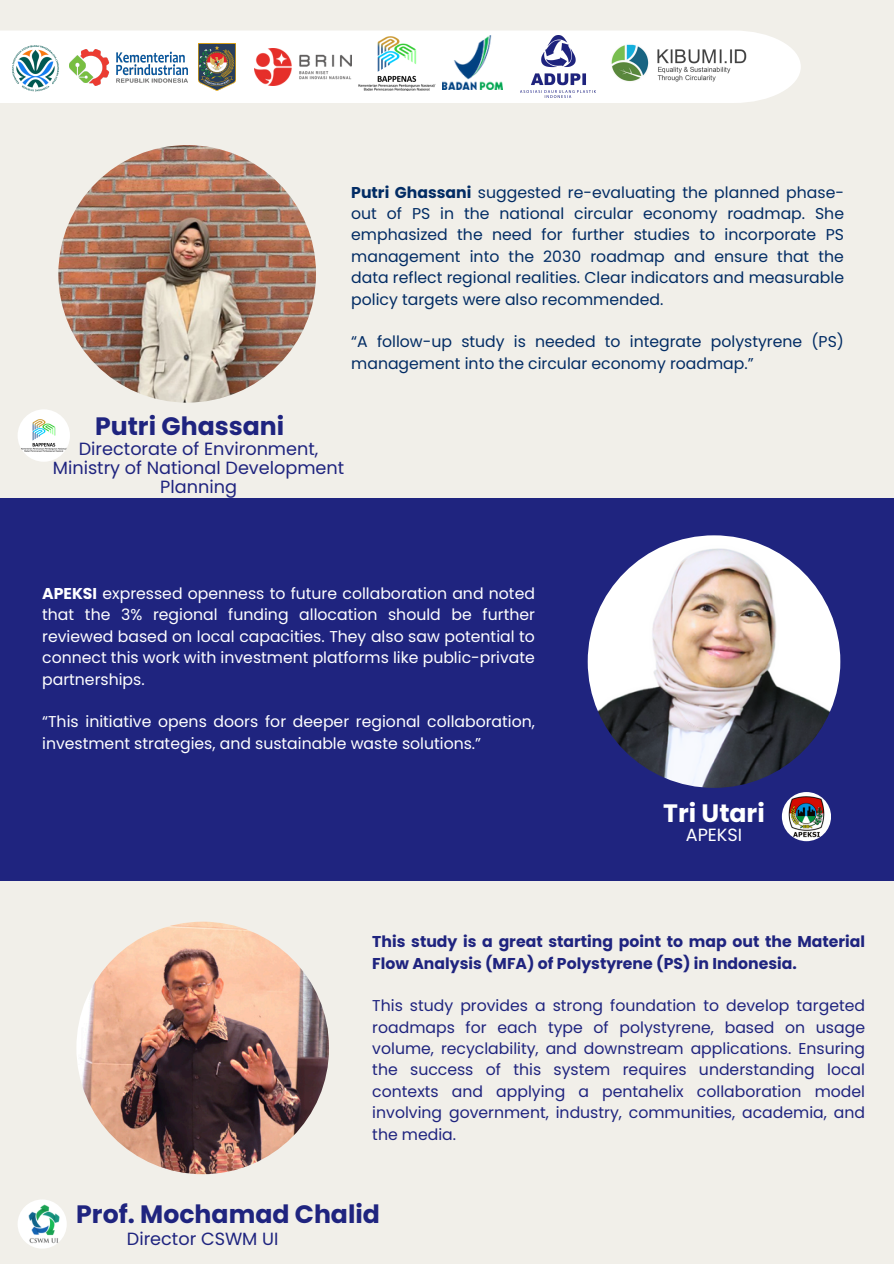
<style>
.page{position:relative;width:894px;height:1264px;background:#fff}
.page>*{position:absolute;margin:0;border:0;box-sizing:border-box;transform-origin:0 0}
.t1{font:700 25.2px "Poppins";color:#1f247f}
.t2{font:700 25.2px "Poppins";color:#fff}
.t3{font:17.7px/19.2px "Poppins";color:#1f247f;text-align:center}
.t4{font:17.7px "Poppins";color:#fff}
.t5{font:15.75px/21.5px "Poppins";color:#022c64;text-align:justify}
.t6{font:15.75px/21.5px "Poppins";color:#fff;text-align:justify}
.t7{font:15.75px/21.5px "Poppins";color:#1f247f;text-align:justify}
.t8{font:700 15.75px/21.5px "Poppins";color:#1f247f}
.s1{font-weight:700}
</style>
<div class="page">
<div style="left:0;top:0;width:893px;height:1263px;background:#f1efe9"></div>
<div style="left:0;top:498px;width:893px;height:383px;background:#1f247f"></div>
<img style="left:58px;top:145px;width:258px;height:257px;border-radius:50%">
<img style="left:587px;top:535px;width:253px;height:252px;border-radius:50%">
<img style="left:76px;top:921px;width:253px;height:253px;border-radius:50%">
<div style="left:18px;top:1199px;width:49px;height:49px;background:#fff;border-radius:50%"></div>
<div style="left:0;top:31px;width:800px;height:72px;background:#fff"></div>
<img style="left:254px;top:48px;width:97px;height:37px">
<img style="left:198px;top:43px;width:37px;height:47px">
<img style="left:0;top:35px;width:70px;height:66px">
<img style="left:70px;top:50px;width:117px;height:36px">
<img style="left:358px;top:36px;width:78px;height:54px">
<img style="left:442px;top:35px;width:60px;height:54px">
<img style="left:602px;top:37px;width:160px;height:53px">
<img style="left:521px;top:35px;width:74px;height:62px">
<div style="left:18px;top:409px;width:52px;height:53px;background:#fff;border-radius:50%"></div>
<img style="left:22px;top:420px;width:45px;height:31px">
<img style="left:25px;top:1204px;width:38px;height:39px">
<svg style="left:781px;top:792px;width:49px;height:49px"></svg>
<img style="left:785px;top:794px;width:42px;height:44px">
<h1 class="t5" style="left:351px;top:181px;width:494px"><span class="s1">Putri Ghassani</span> suggested re-evaluating the planned phase&shy;out of PS in the national circular economy roadmap. She emphasized the need for further studies to incorporate PS management into the 2030 roadmap and ensure that the data reflect regional realities. Clear indicators and measurable policy targets were also recommended.</h1>
<h3 class="t5" style="left:351px;top:331px;width:494px">“A follow-up study is needed to integrate polystyrene (PS) management into the circular economy roadmap.”</h3>
<p class="t1" style="left:95px;top:408px;width:191px">Putri Ghassani</p>
<p class="t3" style="left:53px;top:439px;width:293px">Directorate of Environment,<br>Ministry of National Development<br>Planning</p>
<p class="t6" style="left:42px;top:582px;width:494px"><span class="s1">APEKSI</span> expressed openness to future collaboration and noted that the 3% regional funding allocation should be further reviewed based on local capacities. They also saw potential to connect this work with investment platforms like public-private partnerships.</p>
<h1 class="t6" style="left:42px;top:711px;width:494px">“This initiative opens doors for deeper regional collaboration, investment strategies, and sustainable waste solutions.”</h1>
<h3 class="t2" style="left:663px;top:795px;width:103px">Tri Utari</h3>
<p class="t4" style="left:685px;top:822px;width:58px">APEKSI</p>
<p class="t8" style="left:372px;top:930px;width:494px">This study is a great starting point to map out the Material<br>Flow Analysis (MFA) of Polystyrene (PS) in Indonesia.</p>
<p class="t7" style="left:372px;top:995px;width:494px">This study provides a strong foundation to develop targeted roadmaps for each type of polystyrene, based on usage volume, recyclability, and downstream applications. Ensuring the success of this system requires understanding local contexts and applying a pentahelix collaboration model involving government, industry, communities, academia, and the media.</p>
<h2 class="t1" style="left:76px;top:1196px;width:305px">Prof. Mochamad Chalid</h2>
<h4 class="t3" style="left:127px;top:1229px;width:153px">Director CSWM UI</h4>
</div>
